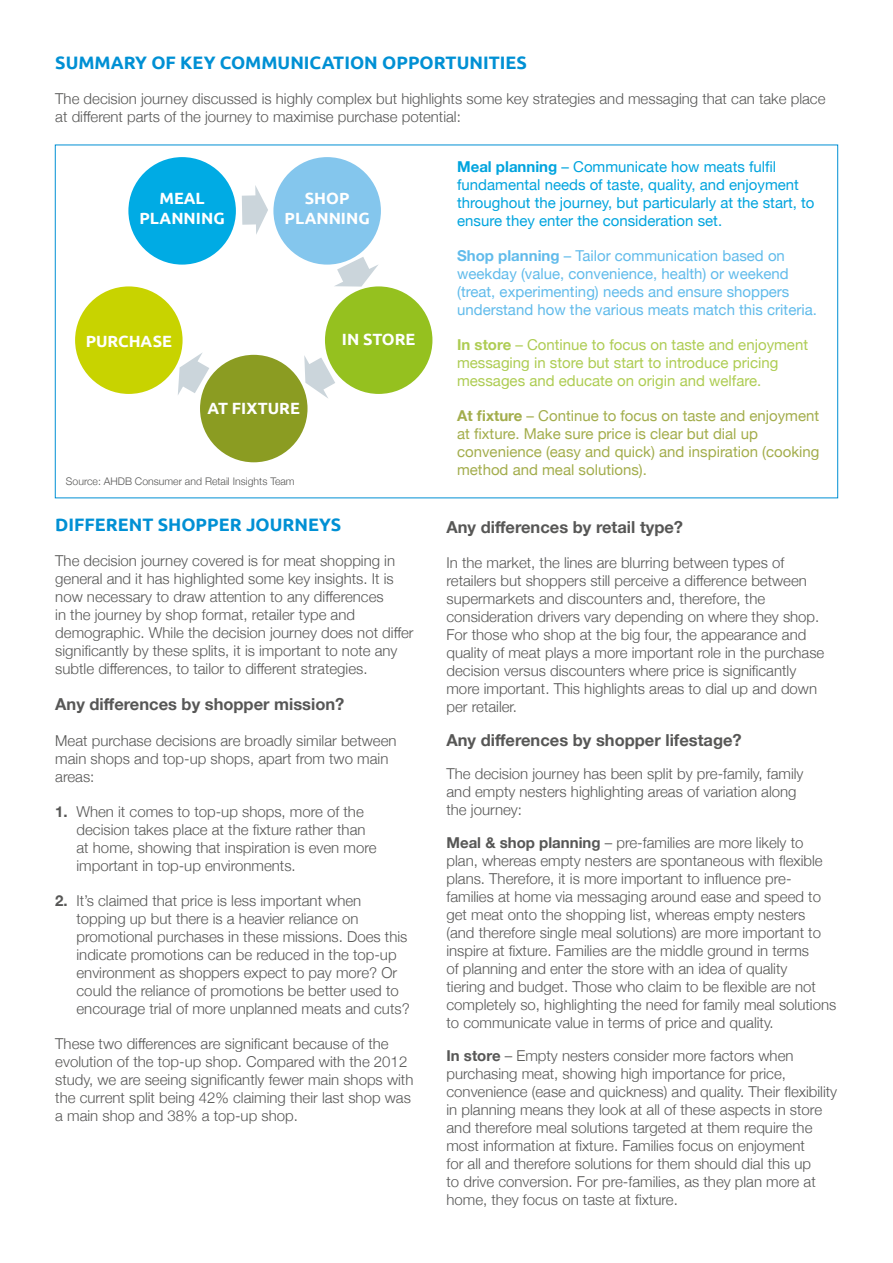
<style>
.page{position:relative;width:893px;height:1263px;background:#fff}
.page>*{position:absolute;margin:0;border:0;box-sizing:border-box;transform-origin:0 0}
.CI__SUBHEAD_A__ALL_C{font:700 18px "Ubuntu";color:#0090d4}
.CI__SUBHEAD_B{font:700 16.5px "Helvetica Neue";color:#575756}
.CI__SUBHEAD_A__ALL_C-2{font:700 16.2px "Ubuntu";color:#fff}
.CI__MAIN_TEXT_LIGHT{font:300 15px/18px "Helvetica Neue";color:#575756}
.CI__MAIN_TEXT_LIGHT-2{font:15px/18px "Helvetica Neue";color:#61bbeb}
.CI__MAIN_TEXT_LIGHT-3{font:15px/18px "Helvetica Neue";color:#00a4de}
.CI__MAIN_TEXT_LIGHT-4{font:15px/18px "Helvetica Neue";color:#a3ad4c}
.CI__MAIN_TEXT_LIGHT-5{font:15px/18px "Helvetica Neue";color:#aecc53}
.CI__FOOTNOTE{font:300 10.5px "Helvetica Neue";color:#575756}
.s1{font-weight:700}
</style>
<div class="page">
<div style="left:325px;top:286px;width:107px;height:108px;background:#95c11f;border-radius:50%"></div>
<div style="left:128px;top:157px;width:108px;height:108px;background:#00abe4;border-radius:50%"></div>
<div style="left:273px;top:157px;width:108px;height:108px;background:#84c6ed;border-radius:50%"></div>
<div style="left:75px;top:286px;width:108px;height:108px;background:#c8d300;border-radius:50%"></div>
<div style="left:200px;top:355px;width:107px;height:107px;background:#8b9c22;border-radius:50%"></div>
<svg style="left:242px;top:185px;width:26px;height:49px"></svg>
<svg style="left:334px;top:257px;width:45px;height:30px"></svg>
<svg style="left:304px;top:355px;width:31px;height:44px"></svg>
<svg style="left:178px;top:352px;width:31px;height:44px"></svg>
<p class="CI__SUBHEAD_A__ALL_C" style="left:55px;top:52px;width:473px">SUMMARY OF KEY COMMUNICATION OPPORTUNITIES</p>
<p class="CI__MAIN_TEXT_LIGHT" style="left:55px;top:89px;width:772px">The decision journey discussed is highly complex but highlights some key strategies and messaging that can take place at different parts of the journey to maximise purchase potential:</p>
<p class="CI__MAIN_TEXT_LIGHT-3" style="left:457px;top:158px;width:359px"><span class="s1">Meal planning</span> – Communicate how meats fulfil fundamental needs of taste, quality, and enjoyment throughout the journey, but particularly at the start, to ensure they enter the consideration set.</p>
<p class="CI__MAIN_TEXT_LIGHT-2" style="left:457px;top:247px;width:361px"><span class="s1">Shop planning</span> – Tailor communication based on weekday (value, convenience, health) or weekend (treat, experimenting) needs and ensure shoppers understand how the various meats match this criteria.</p>
<p class="CI__MAIN_TEXT_LIGHT-5" style="left:457px;top:336px;width:352px"><span class="s1">In store</span> – Continue to focus on taste and enjoyment messaging in store but start to introduce pricing messages and educate on origin and welfare.</p>
<p class="CI__MAIN_TEXT_LIGHT-4" style="left:457px;top:407px;width:364px"><span class="s1">At fixture</span> – Continue to focus on taste and enjoyment at fixture. Make sure price is clear but dial up convenience (easy and quick) and inspiration (cooking method and meal solutions).</p>
<p class="CI__SUBHEAD_A__ALL_C-2" style="left:305px;top:189px;width:46px">SHOP</p>
<p class="CI__SUBHEAD_A__ALL_C-2" style="left:285px;top:208px;width:87px">PLANNING</p>
<p class="CI__SUBHEAD_A__ALL_C-2" style="left:159px;top:189px;width:47px">MEAL</p>
<p class="CI__SUBHEAD_A__ALL_C-2" style="left:140px;top:208px;width:87px">PLANNING</p>
<p class="CI__SUBHEAD_A__ALL_C-2" style="left:342px;top:329px;width:75px">IN STORE</p>
<p class="CI__SUBHEAD_A__ALL_C-2" style="left:86px;top:331px;width:88px">PURCHASE</p>
<p class="CI__SUBHEAD_A__ALL_C-2" style="left:208px;top:399px;width:94px">AT FIXTURE</p>
<p class="CI__FOOTNOTE" style="left:66px;top:473px;width:230px">Source: AHDB Consumer and Retail Insights Team</p>
<p class="CI__SUBHEAD_A__ALL_C" style="left:55px;top:513px;width:288px">DIFFERENT SHOPPER JOURNEYS</p>
<p class="CI__MAIN_TEXT_LIGHT" style="left:55px;top:550px;width:360px">The decision journey covered is for meat shopping in general and it has highlighted some key insights. It is now necessary to draw attention to any differences<br>in the journey by shop format, retailer type and demographic. While the decision journey does not differ significantly by these splits, it is important to note any subtle differences, to tailor to different strategies.</p>
<p class="CI__SUBHEAD_B" style="left:55px;top:692px;width:291px">Any differences by shopper mission?</p>
<p class="CI__MAIN_TEXT_LIGHT" style="left:55px;top:730px;width:343px">Meat purchase decisions are broadly similar between main shops and top-up shops, apart from two main areas:</p>
<p class="CI__MAIN_TEXT_LIGHT" style="left:77px;top:801px;width:302px;text-indent:-21px"><span class="s1">1.</span> When it comes to top-up shops, more of the decision takes place at the fixture rather than at home, showing that inspiration is even more important in top-up environments.</p>
<p class="CI__MAIN_TEXT_LIGHT" style="left:77px;top:890px;width:335px;text-indent:-21px"><span class="s1">2.</span> It’s claimed that price is less important when topping up but there is a heavier reliance on promotional purchases in these missions. Does this indicate promotions can be reduced in the top-up environment as shoppers expect to pay more? Or could the reliance of promotions be better used to encourage trial of more unplanned meats and cuts?</p>
<p class="CI__MAIN_TEXT_LIGHT" style="left:55px;top:1033px;width:360px">These two differences are significant because of the evolution of the top-up shop. Compared with the 2012 study, we are seeing significantly fewer main shops with the current split being 42% claiming their last shop was a main shop and 38% a top-up shop.</p>
<p class="CI__SUBHEAD_B" style="left:446px;top:514px;width:238px">Any differences by retail type?</p>
<p class="CI__MAIN_TEXT_LIGHT" style="left:446px;top:552px;width:379px">In the market, the lines are blurring between types of retailers but shoppers still perceive a difference between supermarkets and discounters and, therefore, the consideration drivers vary depending on where they shop.<br>For those who shop at the big four, the appearance and quality of meat plays a more important role in the purchase decision versus discounters where price is significantly more important. This highlights areas to dial up and down per retailer.</p>
<p class="CI__SUBHEAD_B" style="left:446px;top:728px;width:297px">Any differences by shopper lifestage?</p>
<p class="CI__MAIN_TEXT_LIGHT" style="left:446px;top:764px;width:358px">The decision journey has been split by pre-family, family and empty nesters highlighting areas of variation along the journey:</p>
<p class="CI__MAIN_TEXT_LIGHT" style="left:446px;top:833px;width:391px"><span class="s1">Meal &amp; shop planning</span> – pre-families are more likely to plan, whereas empty nesters are spontaneous with flexible plans. Therefore, it is more important to influence pre&shy;families at home via messaging around ease and speed to get meat onto the shopping list, whereas empty nesters (and therefore single meal solutions) are more important to inspire at fixture. Families are the middle ground in terms<br>of planning and enter the store with an idea of quality<br>tiering and budget. Those who claim to be flexible are not completely so, highlighting the need for family meal solutions to communicate value in terms of price and quality.</p>
<p class="CI__MAIN_TEXT_LIGHT" style="left:446px;top:1046px;width:392px"><span class="s1">In store</span> – Empty nesters consider more factors when purchasing meat, showing high importance for price, convenience (ease and quickness) and quality. Their flexibility in planning means they look at all of these aspects in store and therefore meal solutions targeted at them require the most information at fixture. Families focus on enjoyment<br>for all and therefore solutions for them should dial this up<br>to drive conversion. For pre-families, as they plan more at home, they focus on taste at fixture.</p>
</div>
